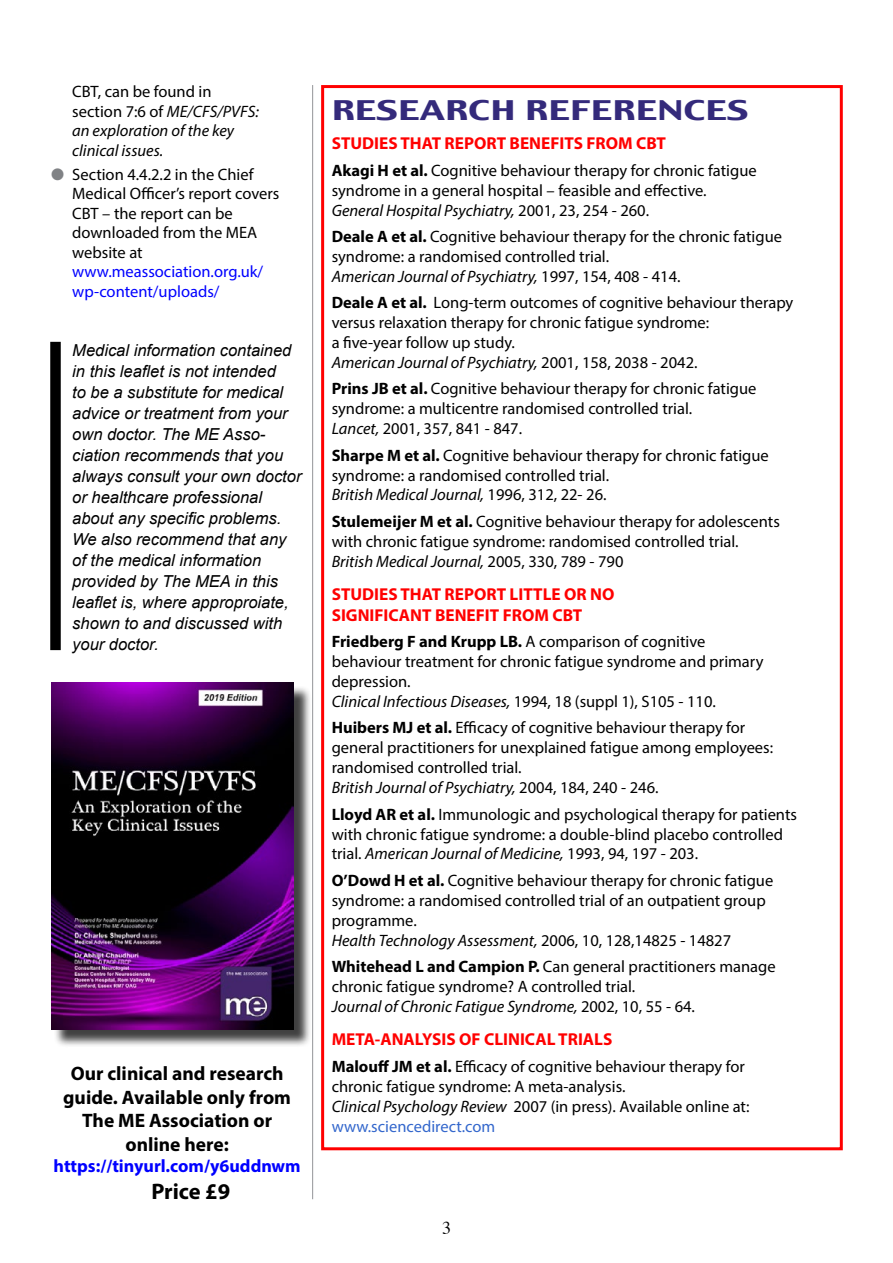
<style>
.page{position:relative;width:893px;height:1263px;background:#fff}
.page>*{position:absolute;margin:0;border:0;box-sizing:border-box;transform-origin:0 0}
.t1{font:27px "Charcoal";color:#342a7b;scale:1.41 1}
.t2{font:700 22.5px "Myriad Pro";letter-spacing:-.005em;color:#000}
.t3{font:700 19.5px/23.4px "Myriad Pro";color:#000;text-align:center}
.t4{font:700 18px "Myriad Pro";color:#00f}
.t5{font:18px "Times";color:#000}
.t6{font:700 17.25px/20.7px "Myriad Pro";color:#f00}
.t7{font:16.5px/20px "Myriad Pro";color:#000}
.t8{font:italic 16.5px/21px "Arial";color:#000}
.t9{font:italic 16.5px/19.5px "Myriad Pro";color:#000}
.t10{font:16.5px/19.5px "Myriad Pro";color:#00f}
.s1{font-style:normal}
.s2{color:#808285}
.s3{font-weight:700}
.s4{font-style:italic}
.s5{color:#3367cc}
</style>
<div class="page">
<div style="left:321px;top:85px;width:522px;height:1065px;border:3px solid #f00"></div>
<div style="left:50px;top:342px;width:11px;height:308px;background:#000"></div>
<div style="left:54px;top:685px;width:258px;height:362px;background:#000;opacity:.75"></div>
<img style="left:51px;top:683px;width:243px;height:347px">
<hr style="left:312px;top:85px;width:1px;height:1114px;background:#939598">
<p class="t9" style="left:72px;top:82px;width:188px"><span class="s1">CBT, can be found in section 7:6 of</span> ME/CFS/PVFS: an exploration of the key clinical issues.</p>
<p class="t7" style="left:72px;top:164px;width:209px;line-height:19.5px;text-indent:-21px"><span class="s2">●</span> Section 4.4.2.2 in the Chief<br>Medical Officer’s report covers<br>CBT – the report can be downloaded from the MEA website at</p>
<p class="t10" style="left:72px;top:262px;width:193px">www.meassociation.org.uk/ wp-content/uploads/</p>
<p class="t8" style="left:72px;top:340px;width:231px">Medical information contained in this leaflet is not intended<br>to be a substitute for medical advice or treatment from your own doctor. The ME Asso&shy;ciation recommends that you always consult your own doctor or healthcare professional about any specific problems.<br>We also recommend that any of the medical information provided by The MEA in this leaflet is, where approproiate, shown to and discussed with your doctor.</p>
<p class="t3" style="left:63px;top:1061px;width:229px">Our clinical and research guide. Available only from<br>The ME Association or online here:</p>
<p class="t4" style="left:54px;top:1154px;width:249px">https://tinyurl.com/y6uddnwm</p>
<h2 class="t2" style="left:151px;top:1177px;width:80px">Price £9</h2>
<h1 class="t1" style="left:332px;top:93px;width:297px">RESEARCH REFERENCES</h1>
<p class="t6" style="left:332px;top:133px;width:336px">STUDIES THAT REPORT BENEFITS FROM CBT</p>
<p class="t7" style="left:332px;top:160px;width:427px"><span class="s3">Akagi H et al.</span> Cognitive behaviour therapy for chronic fatigue syndrome in a general hospital – feasible and effective.<br><span class="s4">General Hospital Psychiatry,</span> 2001, 23, 254 - 260.</p>
<p class="t7" style="left:332px;top:226px;width:452px"><span class="s3">Deale A et al.</span> Cognitive behaviour therapy for the chronic fatigue syndrome: a randomised controlled trial.<br><span class="s4">American Journal of Psychiatry,</span> 1997, 154, 408 - 414.</p>
<p class="t7" style="left:332px;top:292px;width:463px"><span class="s3">Deale A et al.</span> Long-term outcomes of cognitive behaviour therapy versus relaxation therapy for chronic fatigue syndrome:<br>a five-year follow up study.<br><span class="s4">American Journal of Psychiatry,</span> 2001, 158, 2038 - 2042.</p>
<p class="t7" style="left:332px;top:379px;width:426px"><span class="s3">Prins JB et al.</span> Cognitive behaviour therapy for chronic fatigue syndrome: a multicentre randomised controlled trial.<br><span class="s4">Lancet,</span> 2001, 357, 841 - 847.</p>
<p class="t7" style="left:332px;top:445px;width:439px"><span class="s3">Sharpe M et al.</span> Cognitive behaviour therapy for chronic fatigue syndrome: a randomised controlled trial.<br><span class="s4">British Medical Journal,</span> 1996, 312, 22- 26.</p>
<p class="t7" style="left:332px;top:511px;width:450px"><span class="s3">Stulemeijer M et al.</span> Cognitive behaviour therapy for adolescents with chronic fatigue syndrome: randomised controlled trial.<br><span class="s4">British Medical Journal,</span> 2005, 330, 789 - 790</p>
<p class="t6" style="left:332px;top:583px;width:284px">STUDIES THAT REPORT LITTLE OR NO<br>SIGNIFICANT BENEFIT FROM CBT</p>
<p class="t7" style="left:332px;top:631px;width:433px"><span class="s3">Friedberg F and Krupp LB.</span> A comparison of cognitive behaviour treatment for chronic fatigue syndrome and primary depression.<br><span class="s4">Clinical Infectious Diseases,</span> 1994, 18 (suppl 1), S105 - 110.</p>
<p class="t7" style="left:332px;top:718px;width:443px"><span class="s3">Huibers MJ et al.</span> Efficacy of cognitive behaviour therapy for general practitioners for unexplained fatigue among employees: randomised controlled trial.<br><span class="s4">British Journal of Psychiatry,</span> 2004, 184, 240 - 246.</p>
<p class="t7" style="left:332px;top:804px;width:467px"><span class="s3">Lloyd AR et al.</span> Immunologic and psychological therapy for patients with chronic fatigue syndrome: a double-blind placebo controlled trial. <span class="s4">American Journal of Medicine,</span> 1993, 94, 197 - 203.</p>
<p class="t7" style="left:332px;top:870px;width:443px"><span class="s3">O’Dowd H et al.</span> Cognitive behaviour therapy for chronic fatigue syndrome: a randomised controlled trial of an outpatient group programme.<br><span class="s4">Health Technology Assessment,</span> 2006, 10, 128,14825 - 14827</p>
<p class="t7" style="left:332px;top:956px;width:446px"><span class="s3">Whitehead L and Campion P.</span> Can general practitioners manage chronic fatigue syndrome? A controlled trial.<br><span class="s4">Journal of Chronic Fatigue Syndrome,</span> 2002, 10, 55 - 64.</p>
<p class="t6" style="left:332px;top:1029px;width:282px">META-ANALYSIS OF CLINICAL TRIALS</p>
<p class="t7" style="left:332px;top:1056px;width:419px"><span class="s3">Malouff JM et al.</span> Efficacy of cognitive behaviour therapy for chronic fatigue syndrome: A meta-analysis.<br><span class="s4">Clinical Psychology Review</span> 2007 (in press). Available online at: <span class="s5">www.sciencedirect.com</span></p>
<p class="t5" style="left:442px;top:1211px;width:10px">3</p>
</div>
